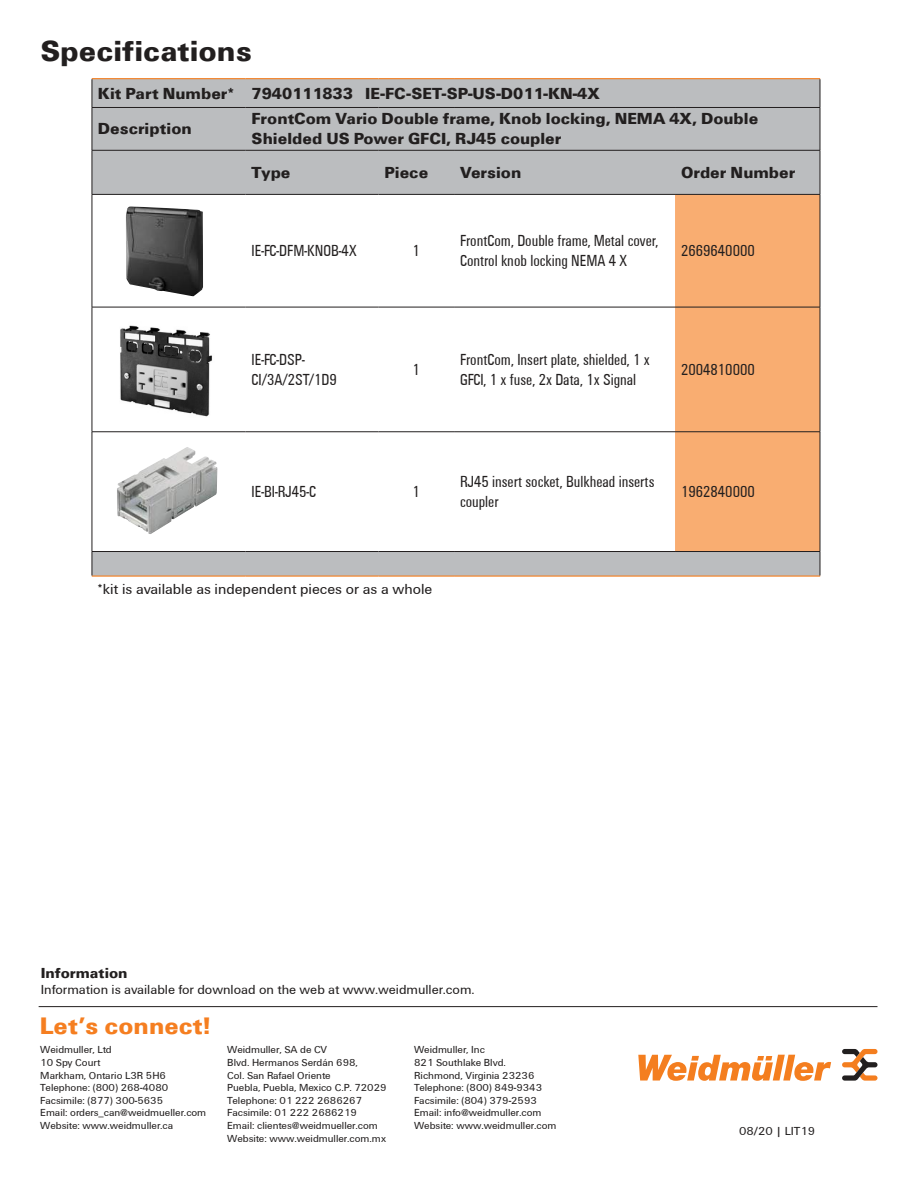
<style>
.page{position:relative;width:918px;height:1188px;background:#fff}
.page>*{position:absolute;margin:0;border:0;box-sizing:border-box;transform-origin:0 0}
.t1{font:700 30px "Weidmueller";color:#221f1f}
.t2{font:700 24.6px "Weidmueller";color:#f57e20}
.t3{font:16.5px/19.8px "Weidmueller Condensed";color:#221f1f}
.t4{font:700 16.5px/35.8px "Weidmueller";color:#221f1f}
.t5{font:15px "Weidmueller";color:#221f1f}
.t6{font:700 15px "Weidmueller";color:#221f1f}
.t7{font:13.5px "Weidmueller";color:#221f1f}
.t8{font:12px "Weidmueller";color:#221f1f}
.t9{font:10.5px/12.6px "Weidmueller";color:#221f1f}
</style>
<div class="page">
<svg style="left:93px;top:79px;width:727px;height:497px"></svg>
<div style="left:675px;top:195px;width:145px;height:356px;background:#f9ad71"></div>
<hr style="left:92px;top:78px;width:154px;height:1px;background:#f47e1f">
<hr style="left:246px;top:78px;width:132px;height:1px;background:#f47e1f">
<hr style="left:378px;top:78px;width:76px;height:1px;background:#f47e1f">
<hr style="left:454px;top:78px;width:221px;height:1px;background:#f47e1f">
<hr style="left:675px;top:78px;width:145px;height:1px;background:#f47e1f">
<hr style="left:92px;top:576px;width:154px;height:1px;background:#f47e1f">
<hr style="left:246px;top:576px;width:132px;height:1px;background:#f47e1f">
<hr style="left:378px;top:576px;width:76px;height:1px;background:#f47e1f">
<hr style="left:454px;top:576px;width:221px;height:1px;background:#f47e1f">
<hr style="left:675px;top:576px;width:145px;height:1px;background:#f47e1f">
<svg style="left:92px;top:79px;width:1px;height:28px"></svg>
<svg style="left:820px;top:79px;width:1px;height:28px"></svg>
<hr style="left:92px;top:107px;width:154px;height:1px;background:#221f1f">
<hr style="left:92px;top:108px;width:1px;height:42px;background:#221f1f">
<hr style="left:246px;top:107px;width:132px;height:1px;background:#221f1f">
<hr style="left:378px;top:107px;width:76px;height:1px;background:#221f1f">
<hr style="left:454px;top:107px;width:221px;height:1px;background:#221f1f">
<hr style="left:675px;top:107px;width:145px;height:1px;background:#221f1f">
<hr style="left:820px;top:108px;width:1px;height:42px;background:#221f1f">
<hr style="left:92px;top:150px;width:154px;height:1px;background:#221f1f">
<hr style="left:92px;top:150px;width:1px;height:44px;background:#221f1f">
<hr style="left:246px;top:150px;width:132px;height:1px;background:#221f1f">
<hr style="left:378px;top:150px;width:76px;height:1px;background:#221f1f">
<hr style="left:454px;top:150px;width:221px;height:1px;background:#221f1f">
<hr style="left:675px;top:150px;width:145px;height:1px;background:#221f1f">
<hr style="left:820px;top:150px;width:1px;height:44px;background:#221f1f">
<hr style="left:92px;top:194px;width:154px;height:1px;background:#221f1f">
<hr style="left:92px;top:195px;width:1px;height:112px;background:#221f1f">
<hr style="left:246px;top:194px;width:132px;height:1px;background:#221f1f">
<hr style="left:378px;top:194px;width:76px;height:1px;background:#221f1f">
<hr style="left:454px;top:194px;width:221px;height:1px;background:#221f1f">
<hr style="left:675px;top:194px;width:145px;height:1px;background:#221f1f">
<hr style="left:820px;top:195px;width:1px;height:112px;background:#221f1f">
<hr style="left:92px;top:307px;width:154px;height:1px;background:#221f1f">
<hr style="left:92px;top:307px;width:1px;height:125px;background:#221f1f">
<hr style="left:246px;top:307px;width:132px;height:1px;background:#221f1f">
<hr style="left:378px;top:307px;width:76px;height:1px;background:#221f1f">
<hr style="left:454px;top:307px;width:221px;height:1px;background:#221f1f">
<hr style="left:675px;top:307px;width:145px;height:1px;background:#221f1f">
<hr style="left:820px;top:307px;width:1px;height:125px;background:#221f1f">
<hr style="left:92px;top:432px;width:154px;height:1px;background:#221f1f">
<hr style="left:92px;top:432px;width:1px;height:119px;background:#221f1f">
<hr style="left:246px;top:432px;width:132px;height:1px;background:#221f1f">
<hr style="left:378px;top:432px;width:76px;height:1px;background:#221f1f">
<hr style="left:454px;top:432px;width:221px;height:1px;background:#221f1f">
<hr style="left:675px;top:432px;width:145px;height:1px;background:#221f1f">
<hr style="left:820px;top:432px;width:1px;height:119px;background:#221f1f">
<hr style="left:92px;top:551px;width:154px;height:1px;background:#221f1f">
<svg style="left:92px;top:552px;width:1px;height:24px"></svg>
<hr style="left:246px;top:551px;width:132px;height:1px;background:#221f1f">
<hr style="left:378px;top:551px;width:76px;height:1px;background:#221f1f">
<hr style="left:454px;top:551px;width:221px;height:1px;background:#221f1f">
<hr style="left:675px;top:551px;width:145px;height:1px;background:#221f1f">
<svg style="left:820px;top:552px;width:1px;height:24px"></svg>
<hr style="left:39px;top:1006px;width:839px;height:1px;background:#221f1f">
<img style="left:126px;top:206px;width:77px;height:90px">
<img style="left:111px;top:317px;width:113px;height:101px">
<img style="left:117px;top:447px;width:101px;height:87px">
<svg style="left:638px;top:1055px;width:193px;height:26px"></svg>
<svg style="left:842px;top:1049px;width:36px;height:32px"></svg>
<h1 class="t1" style="left:40px;top:33px;width:213px">Speci昀椀cations</h1>
<h3 class="t4" style="left:98px;top:77px;width:503px">Kit Part Number* 7940111833 IE-FC-SET-SP-US-D011-KN-4X<br>Description</h3>
<h3 class="t4" style="left:252px;top:111px;width:508px;line-height:19.8px">FrontCom Vario Double frame, Knob locking, NEMA 4X, Double<br>Shielded US Power GFCI, RJ45 coupler</h3>
<h3 class="t4" style="left:252px;top:156px;width:40px">Type</h3>
<h3 class="t4" style="left:384px;top:156px;width:45px">Piece</h3>
<h3 class="t4" style="left:460px;top:156px;width:63px">Version</h3>
<h3 class="t4" style="left:681px;top:156px;width:116px">Order Number</h3>
<h3 class="t3" style="left:252px;top:242px;width:106px">IE-FC-DFM-KNOB-4X</h3>
<h3 class="t3" style="left:413px;top:242px;width:9px">1</h3>
<h3 class="t3" style="left:460px;top:232px;width:200px">FrontCom, Double frame, Metal cover,<br>Control knob locking NEMA 4 X</h3>
<h3 class="t3" style="left:681px;top:242px;width:75px">2669640000</h3>
<h3 class="t3" style="left:252px;top:351px;width:87px">IE-FC-DSP-<br>CI/3A/2ST/1D9</h3>
<h3 class="t3" style="left:413px;top:361px;width:9px">1</h3>
<h3 class="t3" style="left:460px;top:349px;width:191px">FrontCom, Insert plate, shielded, 1 x<br>GFCI, 1 x fuse, 2x Data, 1x Signal</h3>
<h3 class="t3" style="left:681px;top:361px;width:75px">2004810000</h3>
<h3 class="t3" style="left:252px;top:483px;width:66px">IE-BI-RJ45-C</h3>
<h3 class="t3" style="left:413px;top:483px;width:9px">1</h3>
<h3 class="t3" style="left:460px;top:472px;width:196px">RJ45 insert socket, Bulkhead inserts coupler</h3>
<h3 class="t3" style="left:681px;top:483px;width:75px">1962840000</h3>
<h3 class="t5" style="left:97px;top:584px;width:336px">*kit is available as independent pieces or as a whole</h3>
<h3 class="t6" style="left:41px;top:968px;width:88px">Information</h3>
<p class="t7" style="left:41px;top:985px;width:435px">Information is available for download on the web at www.weidmuller.com.</p>
<h2 class="t2" style="left:40px;top:1017px;width:172px">Let’s connect!</h2>
<p class="t9" style="left:40px;top:1044px;width:167px">Weidmuller, Ltd<br>10 Spy Court<br>Markham, Ontario L3R 5H6<br>Telephone: (800) 268-4080<br>Facsimile: (877) 300-5635<br>Email: orders_can@weidmueller.com<br>Website: www.weidmuller.ca</p>
<p class="t9" style="left:227px;top:1044px;width:161px">Weidmuller, SA de CV<br>Blvd. Hermanos Serdán 698,<br>Col. San Rafael Oriente<br>Puebla, Puebla, Mexico C.P. 72029<br>Telephone: 01 222 2686267<br>Facsimile: 01 222 2686219<br>Email: clientes@weidmueller.com<br>Website: www.weidmuller.com.mx</p>
<p class="t9" style="left:414px;top:1044px;width:144px">Weidmuller, Inc<br>821 Southlake Blvd.<br>Richmond, Virginia 23236<br>Telephone: (800) 849-9343<br>Facsimile: (804) 379-2593<br>Email: info@weidmuller.com<br>Website: www.weidmuller.com</p>
<p class="t8" style="left:739px;top:1127px;width:77px">08/20 | LIT19</p>
</div>
